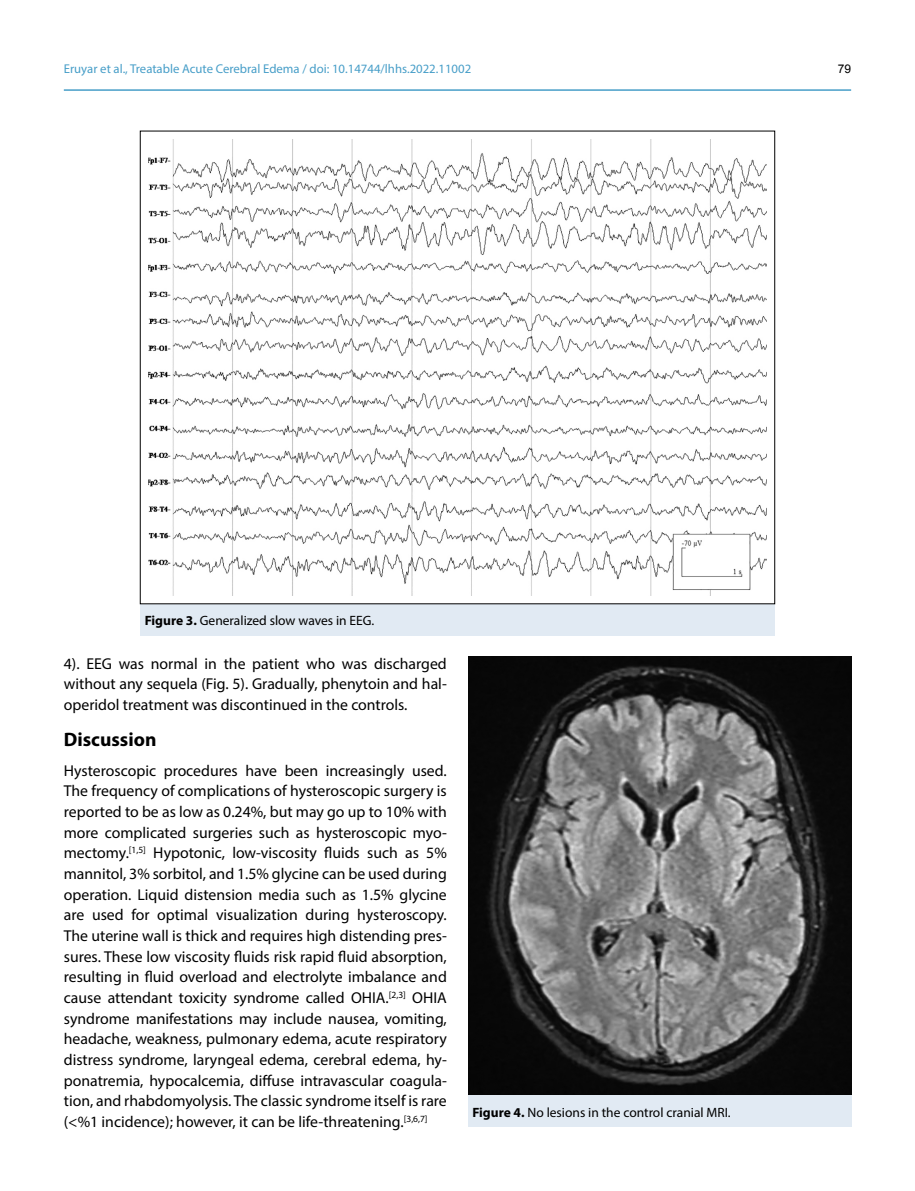
<style>
.page{position:relative;width:915px;height:1191px;background:#fff}
.page>*{position:absolute;margin:0;border:0;box-sizing:border-box;transform-origin:0 0}
.t1{font:700 19.5px "Myriad Pro";color:#000}
.t2{font:15.75px/20.7px "Myriad Pro";color:#000;text-align:justify}
.t3{font:13.5px "Myriad Pro";color:#000}
.t4{font:12.75px "Myriad Pro";color:#479ec8}
.t5{font:12px "Arial";color:#000}
.s1{font-weight:700}
</style>
<div class="page">
<hr style="left:64px;top:89px;width:786px;height:2px;background:#479ec8">
<div style="left:140px;top:604px;width:634px;height:31px;background:#e1eaf3"></div>
<img style="left:148px;top:139px;width:618px;height:456px">
<img style="left:468px;top:656px;width:382px;height:439px">
<div style="left:468px;top:1095px;width:382px;height:32px;background:#e1eaf3"></div>
<p class="t4" style="left:64px;top:61px;width:409px">Eruyar et al., Treatable Acute Cerebral Edema / doi: 10.14744/lhhs.2022.11002</p>
<p class="t5" style="left:837px;top:60px;width:15px">79</p>
<p class="t3" style="left:145px;top:612px;width:231px"><span class="s1">Figure 3.</span> Generalized slow waves in EEG.</p>
<p class="t2" style="left:64px;top:652px;width:384px">4). EEG was normal in the patient who was discharged without any sequela (Fig. 5). Gradually, phenytoin and hal&shy;operidol treatment was discontinued in the controls.</p>
<p class="t1" style="left:64px;top:727px;width:94px">Discussion</p>
<p class="t2" style="left:64px;top:759px;width:384px">Hysteroscopic procedures have been increasingly used.<br>The frequency of complications of hysteroscopic surgery is reported to be as low as 0.24%, but may go up to 10% with more complicated surgeries such as hysteroscopic myo&shy;mectomy.<sup>[1,5]</sup> Hypotonic, low-viscosity fluids such as 5% mannitol, 3% sorbitol, and 1.5% glycine can be used during operation. Liquid distension media such as 1.5% glycine are used for optimal visualization during hysteroscopy.<br>The uterine wall is thick and requires high distending pres&shy;sures. These low viscosity fluids risk rapid fluid absorption, resulting in fluid overload and electrolyte imbalance and cause attendant toxicity syndrome called OHIA.<sup>[2,3]</sup> OHIA syndrome manifestations may include nausea, vomiting, headache, weakness, pulmonary edema, acute respiratory distress syndrome, laryngeal edema, cerebral edema, hy&shy;ponatremia, hypocalcemia, diffuse intravascular coagula&shy;tion, and rhabdomyolysis. The classic syndrome itself is rare (&lt;%1 incidence); however, it can be life-threatening.<sup>[3,6,7]</sup></p>
<p class="t3" style="left:472px;top:1103px;width:260px"><span class="s1">Figure 4.</span> No lesions in the control cranial MRI.</p>
</div>
